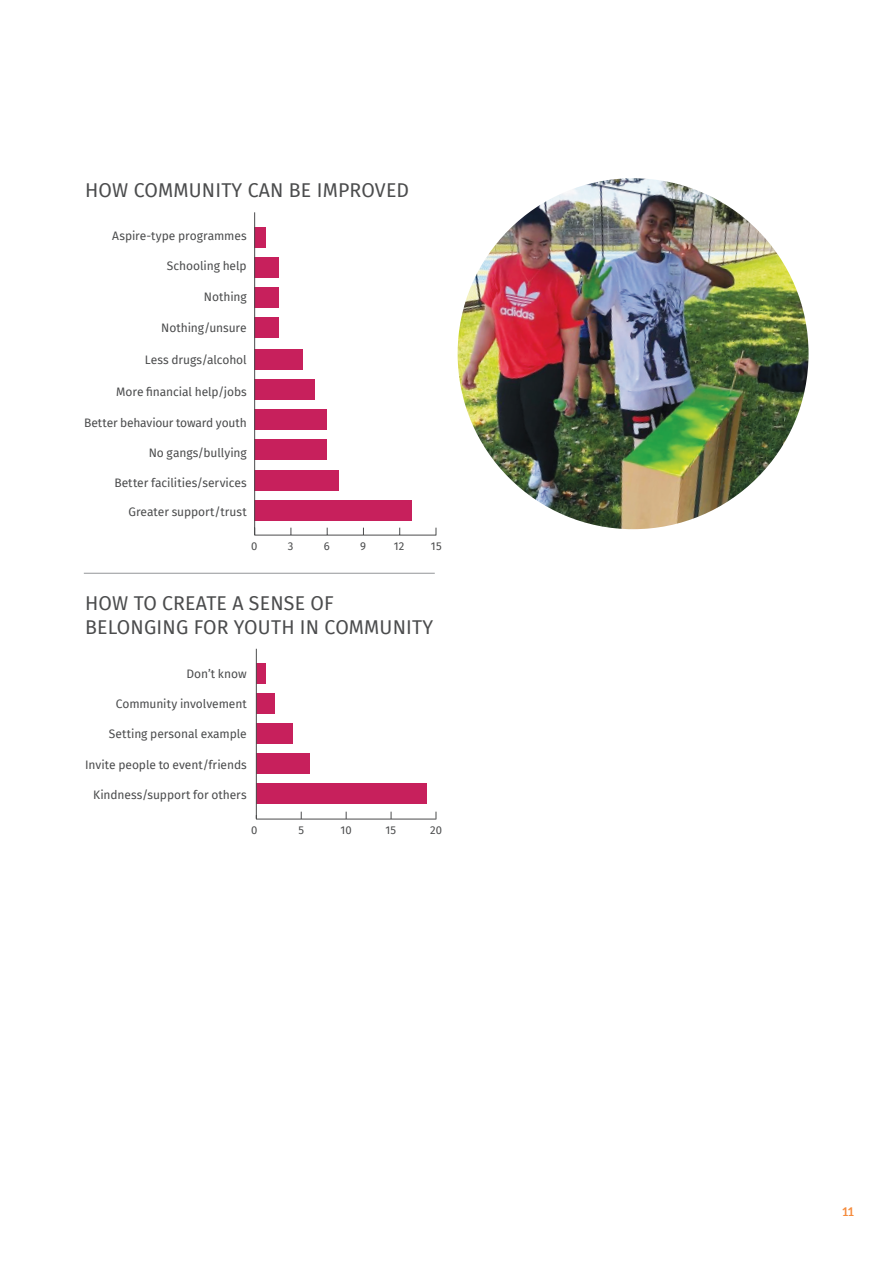
<style>
.page{position:relative;width:893px;height:1263px;background:#fff}
.page>*{position:absolute;margin:0;border:0;box-sizing:border-box;transform-origin:0 0}
.Intro{font:19.5px/24px "Fira Sans";letter-spacing:.01em;color:#4b4c4d}
.Sub-sub-head{font:12px "Fira Sans";letter-spacing:-.005em;color:#4b4c4d}
.t1{font:700 12px "Aleo";color:#f58b3c}
.Sub-sub-head-2{font:11.25px "Fira Sans";letter-spacing:.015em;color:#4b4c4d}
</style>
<div class="page">
<div style="left:254px;top:500px;width:158px;height:20px;background:#c7205c"></div>
<div style="left:254px;top:470px;width:85px;height:20px;background:#c7205c"></div>
<div style="left:254px;top:440px;width:73px;height:20px;background:#c7205c"></div>
<div style="left:254px;top:410px;width:73px;height:20px;background:#c7205c"></div>
<div style="left:254px;top:380px;width:61px;height:20px;background:#c7205c"></div>
<div style="left:254px;top:349px;width:49px;height:21px;background:#c7205c"></div>
<div style="left:254px;top:318px;width:24px;height:20px;background:#c7205c"></div>
<div style="left:254px;top:288px;width:24px;height:20px;background:#c7205c"></div>
<div style="left:254px;top:257px;width:24px;height:21px;background:#c7205c"></div>
<div style="left:254px;top:227px;width:12px;height:21px;background:#c7205c"></div>
<hr style="left:254px;top:535px;width:182px;height:1px;background:#4b4c4d">
<hr style="left:254px;top:212px;width:1px;height:323px;background:#4b4c4d">
<div style="left:256px;top:783px;width:171px;height:20px;background:#c7205c"></div>
<div style="left:256px;top:753px;width:54px;height:21px;background:#c7205c"></div>
<div style="left:256px;top:723px;width:36px;height:21px;background:#c7205c"></div>
<div style="left:256px;top:694px;width:18px;height:20px;background:#c7205c"></div>
<div style="left:256px;top:664px;width:9px;height:20px;background:#c7205c"></div>
<hr style="left:256px;top:819px;width:180px;height:1px;background:#4b4c4d">
<hr style="left:256px;top:649px;width:1px;height:170px;background:#4b4c4d">
<hr style="left:84px;top:573px;width:351px;height:1px;background:#939598">
<img style="left:458px;top:178px;width:350px;height:351px;border-radius:175px">
<p class="Intro" style="left:85px;top:177px;width:326px">HOW COMMUNITY CAN BE IMPROVED</p>
<p class="Sub-sub-head" style="left:112px;top:227px;width:136px">Aspire-type programmes</p>
<p class="Sub-sub-head" style="left:167px;top:257px;width:81px">Schooling help</p>
<p class="Sub-sub-head" style="left:204px;top:287px;width:44px">Nothing</p>
<p class="Sub-sub-head" style="left:161px;top:319px;width:87px">Nothing/unsure</p>
<p class="Sub-sub-head" style="left:145px;top:351px;width:103px">Less drugs/alcohol</p>
<p class="Sub-sub-head" style="left:116px;top:382px;width:132px">More financial help/jobs</p>
<p class="Sub-sub-head" style="left:84px;top:414px;width:164px">Better behaviour toward youth</p>
<p class="Sub-sub-head" style="left:149px;top:444px;width:99px">No gangs/bullying</p>
<p class="Sub-sub-head" style="left:114px;top:473px;width:134px">Better facilities/services</p>
<p class="Sub-sub-head" style="left:128px;top:503px;width:120px">Greater support/trust</p>
<p class="Sub-sub-head-2" style="left:251px;top:538px;width:8px">0</p>
<p class="Sub-sub-head-2" style="left:288px;top:538px;width:7px">3</p>
<p class="Sub-sub-head-2" style="left:324px;top:538px;width:7px">6</p>
<p class="Sub-sub-head-2" style="left:360px;top:538px;width:7px">9</p>
<p class="Sub-sub-head-2" style="left:394px;top:538px;width:12px">12</p>
<p class="Sub-sub-head-2" style="left:431px;top:538px;width:12px">15</p>
<p class="Intro" style="left:85px;top:590px;width:350px">HOW TO CREATE A SENSE OF<br>BELONGING FOR YOUTH IN COMMUNITY</p>
<p class="Sub-sub-head" style="left:186px;top:664px;width:62px">Don’t know</p>
<p class="Sub-sub-head" style="left:116px;top:695px;width:132px">Community involvement</p>
<p class="Sub-sub-head" style="left:109px;top:725px;width:139px">Setting personal example</p>
<p class="Sub-sub-head" style="left:85px;top:755px;width:163px">Invite people to event/friends</p>
<p class="Sub-sub-head" style="left:93px;top:786px;width:155px">Kindness/support for others</p>
<p class="Sub-sub-head-2" style="left:251px;top:822px;width:8px">0</p>
<p class="Sub-sub-head-2" style="left:298px;top:822px;width:7px">5</p>
<p class="Sub-sub-head-2" style="left:341px;top:822px;width:13px">10</p>
<p class="Sub-sub-head-2" style="left:386px;top:822px;width:12px">15</p>
<p class="Sub-sub-head-2" style="left:430px;top:822px;width:13px">20</p>
<p class="t1" style="left:842px;top:1204px;width:13px">11</p>
</div>
